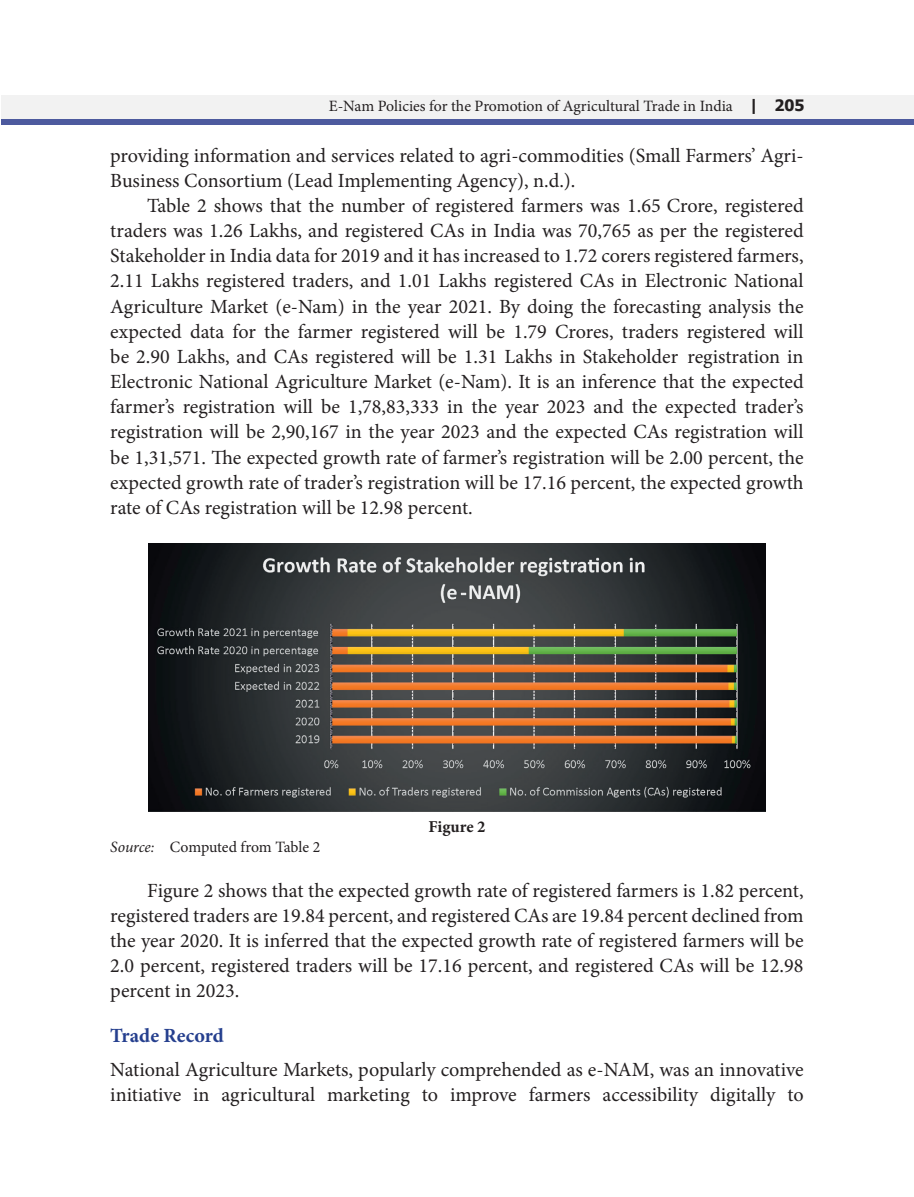
<style>
.page{position:relative;width:914px;height:1197px;background:#fff}
.page>*{position:absolute;margin:0;border:0;box-sizing:border-box;transform-origin:0 0}
.Body_text{font:20.12px/25.2px "Minion Pro";color:#231f20;text-align:justify}
.Body_left{font:20.12px/25.2px "Minion Pro";color:#231f20}
.sub_head_2{font:700 20.12px "Minion Pro";color:#253f8e}
.t1{font:700 16.62px "Minion Pro";color:#231f20}
.source{font:15.75px "Minion Pro";letter-spacing:-.005em;color:#231f20}
.s1{font-family:"Tahoma";font-weight:700}
.s2{font-style:italic}
</style>
<div class="page">
<div style="left:2px;top:95px;width:912px;height:29px;background:#f2f2f2"></div>
<div style="left:2px;top:119px;width:912px;height:6px;background:#4d5a9e"></div>
<img style="left:148px;top:543px;width:617px;height:268px">
<p class="source" style="left:329px;top:95px;width:477px">E-Nam Policies for the Promotion of Agricultural Trade in India <span class="s1">| 205</span></p>
<p class="Body_left" style="left:110px;top:143px;width:695px">providing information and services related to agri-commodities (Small Farmers’ Agri-<br>Business Consortium (Lead Implementing Agency), n.d.).</p>
<p class="Body_text" style="left:110px;top:193px;width:695px;text-indent:37px">Table 2 shows that the number of registered farmers was 1.65 Crore, registered traders was 1.26 Lakhs, and registered CAs in India was 70,765 as per the registered Stakeholder in India data for 2019 and it has increased to 1.72 corers registered farmers, 2.11 Lakhs registered traders, and 1.01 Lakhs registered CAs in Electronic National Agriculture Market (e-Nam) in the year 2021. By doing the forecasting analysis the expected data for the farmer registered will be 1.79 Crores, traders registered will be 2.90 Lakhs, and CAs registered will be 1.31 Lakhs in Stakeholder registration in Electronic National Agriculture Market (e-Nam). It is an inference that the expected farmer’s registration will be 1,78,83,333 in the year 2023 and the expected trader’s registration will be 2,90,167 in the year 2023 and the expected CAs registration will be 1,31,571. The expected growth rate of farmer’s registration will be 2.00 percent, the expected growth rate of trader’s registration will be 17.16 percent, the expected growth rate of CAs registration will be 12.98 percent.</p>
<p class="t1" style="left:428px;top:815px;width:59px">Figure 2</p>
<p class="source" style="left:110px;top:836px;width:211px"><span class="s2">Source:</span> Computed from Table 2</p>
<p class="Body_text" style="left:110px;top:878px;width:695px;text-indent:37px">Figure 2 shows that the expected growth rate of registered farmers is 1.82 percent, registered traders are 19.84 percent, and registered CAs are 19.84 percent declined from the year 2020. It is inferred that the expected growth rate of registered farmers will be 2.0 percent, registered traders will be 17.16 percent, and registered CAs will be 12.98 percent in 2023.</p>
<p class="sub_head_2" style="left:110px;top:1021px;width:115px">Trade Record</p>
<p class="Body_left" style="left:110px;top:1057px;width:695px">National Agriculture Markets, popularly comprehended as e-NAM, was an innovative initiative in agricultural marketing to improve farmers accessibility digitally to</p>
</div>
